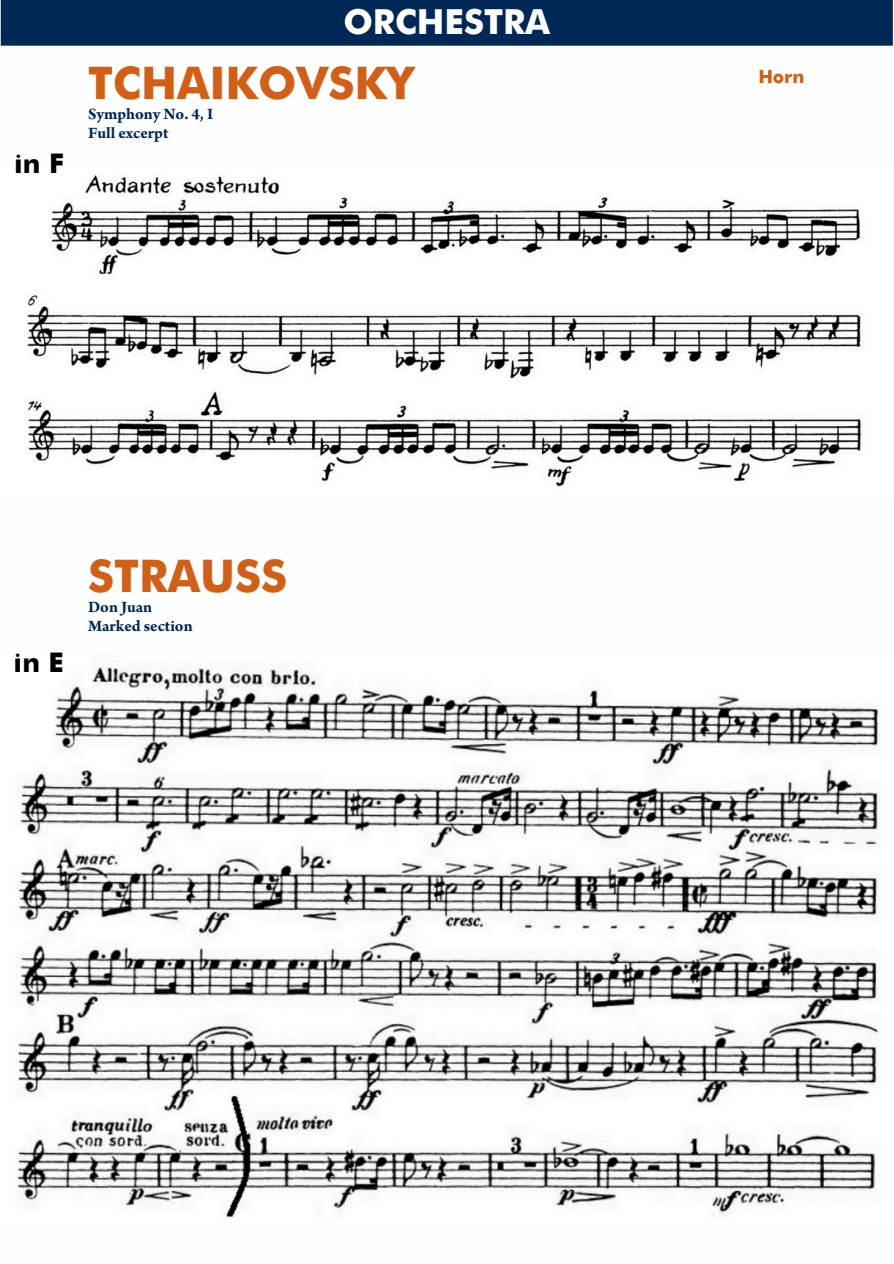
<style>
.page{position:relative;width:894px;height:1264px;background:#fff}
.page>*{position:absolute;margin:0;border:0;box-sizing:border-box;transform-origin:0 0}
.t1{font:700 44.85px "Futura";color:#d25f15}
.t2{font:700 34.5px "Futura";color:#fff}
.t3{font:700 27px "Futura";color:#000}
.t4{font:700 18.3px "Futura";color:#d25f15}
.t5{font:700 16.8px "Arno Pro";color:#002856}
</style>
<div class="page">
<div style="left:1px;top:0;width:891px;height:46px;background:#002856"></div>
<img style="left:27px;top:175px;width:835px;height:312px">
<img style="left:17px;top:662px;width:862px;height:555px">
<h3 class="t3" style="left:15px;top:152px;width:51px">in F</h3>
<p class="t2" style="left:343px;top:8px;width:208px">ORCHESTRA</p>
<p class="t1" style="left:88px;top:65px;width:327px">TCHAIKOVSKY</p>
<p class="t5" style="left:88px;top:108px;width:126px">Symphony No. 4, I</p>
<p class="t5" style="left:88px;top:127px;width:82px">Full excerpt</p>
<p class="t3" style="left:14px;top:651px;width:51px">in E</p>
<h1 class="t1" style="left:88px;top:558px;width:201px">STRAUSS</h1>
<p class="t5" style="left:88px;top:600px;width:66px">Don Juan</p>
<p class="t5" style="left:88px;top:619px;width:106px">Marked section</p>
<h1 class="t4" style="left:758px;top:69px;width:47px">Horn</h1>
</div>
